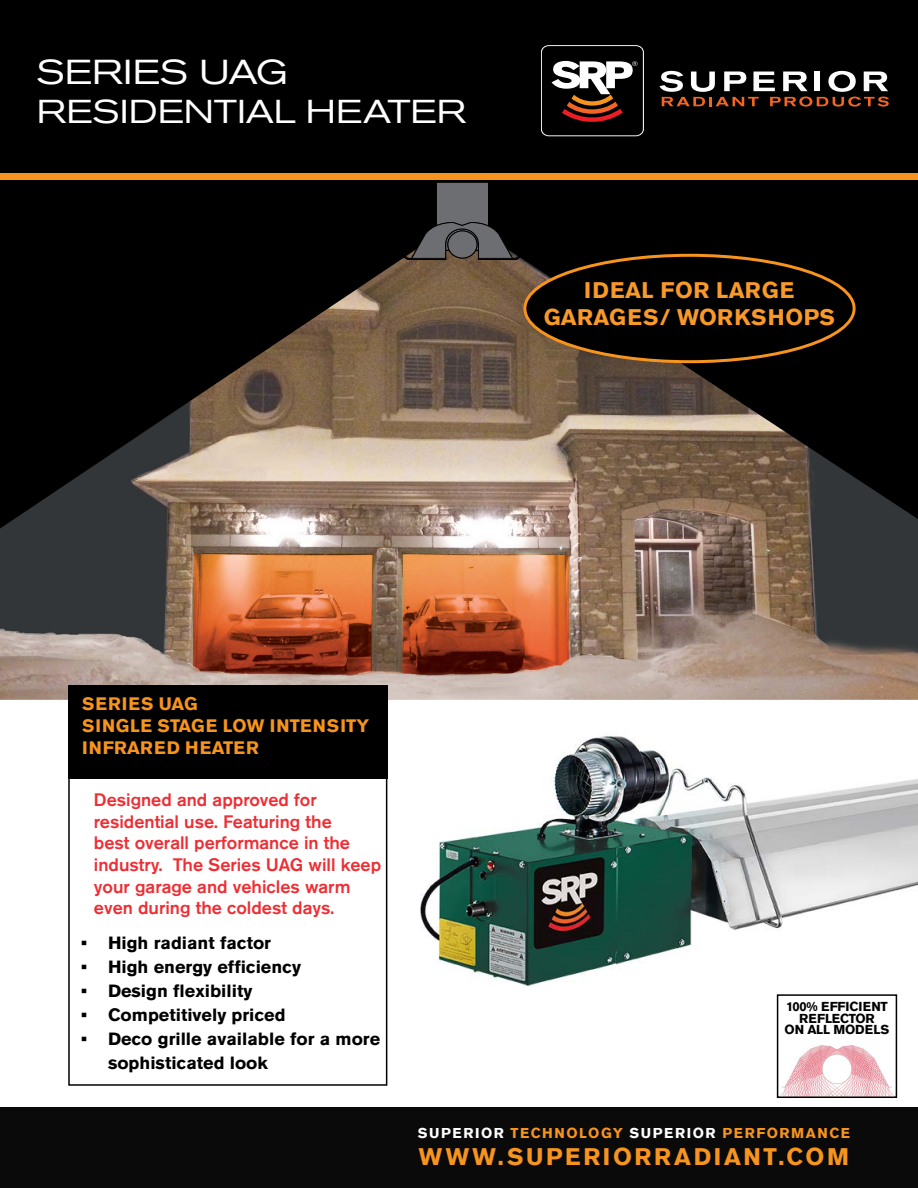
<style>
.page{position:relative;width:918px;height:1188px;background:#fff}
.page>*{position:absolute;margin:0;border:0;box-sizing:border-box;transform-origin:0 0}
.t1{font:expanded 34.5px "Akzidenz Grotesk Std";letter-spacing:.005em;color:#fff}
.t2{font:expanded 33px "Akzidenz Grotesk Std";color:#fff}
.t3{font:700 24px "Akzidenz Grotesk Std";letter-spacing:.105em;color:#f7941e}
.t4{font:700 22.5px/27px "Akzidenz Grotesk Std";letter-spacing:.015em;color:#f8992a;text-align:center}
.t5{font:500 18px/21.6px "Akzidenz Grotesk Std";color:#ee2e34}
.t6{font:700 18px/21.6px "Akzidenz Grotesk Std";letter-spacing:.045em;color:#f7941e}
.t7{font:700 17.7px/24px "Akzidenz Grotesk Std";color:#000}
.t8{font:700 14.25px "Akzidenz Grotesk Std";letter-spacing:.11em;color:#f7941e}
.t9{font:700 12.9px/11.6px "Akzidenz Grotesk Std";letter-spacing:-.02em;color:#000;text-align:center}
.s1{color:#fff}
</style>
<div class="page">
<div style="left:0;top:0;width:918px;height:665px;background:#000"></div>
<div style="left:0;top:1107px;width:918px;height:81px;background:#0a0a0b"></div>
<img style="left:420px;top:736px;width:498px;height:249px">
<img style="left:781px;top:1045px;width:112px;height:50px">
<div style="left:777px;top:994px;width:120px;height:104px;border:2px solid #000"></div>
<div style="left:0;top:174px;width:918px;height:6px;background:#f7941e"></div>
<img style="left:0;top:253px;width:918px;height:447px">
<div style="left:436px;top:182px;width:53px;height:68px;background:#6d6e71"></div>
<div style="left:436px;top:182px;width:53px;height:69px;border:1px solid #000"></div>
<svg style="left:403px;top:222px;width:118px;height:38px"></svg>
<div style="left:68px;top:777px;width:319px;height:309px;border:2px solid #000"></div>
<div style="left:68px;top:685px;width:319px;height:94px;background:#000"></div>
<div style="left:525px;top:255px;width:329px;height:107px;background:#000;border-radius:50%"></div>
<div style="left:523px;top:254px;width:333px;height:109px;border:3px solid #f7941e;border-radius:50%"></div>
<svg style="left:659px;top:71px;width:230px;height:36px"></svg>
<div style="left:541px;top:45px;width:103px;height:91px;border:1px solid #fff;border-radius:7px"></div>
<svg style="left:552px;top:61px;width:86px;height:61px"></svg>
<h1 class="t1" style="left:37px;top:52px;width:252px">SERIES UAG</h1>
<h2 class="t2" style="left:37px;top:92px;width:431px">RESIDENTIAL HEATER</h2>
<p class="t4" style="left:544px;top:277px;width:293px">IDEAL FOR LARGE<br>GARAGES/ WORKSHOPS</p>
<p class="t6" style="left:82px;top:693px;width:289px">SERIES UAG<br>SINGLE STAGE LOW INTENSITY<br>INFRARED HEATER</p>
<p class="t5" style="left:94px;top:789px;width:289px">Designed and approved for residential use. Featuring the<br>best overall performance in the industry. The Series UAG will keep your garage and vehicles warm even during the coldest days.</p>
<p class="t7" style="left:81px;top:931px;width:192px">• High radiant factor</p>
<p class="t7" style="left:81px;top:955px;width:222px">• High energy efficiency</p>
<p class="t7" style="left:81px;top:979px;width:173px">• Design flexibility</p>
<p class="t7" style="left:81px;top:1003px;width:206px">• Competitively priced</p>
<p class="t7" style="left:108px;top:1027px;width:274px;text-indent:-27px">• Deco grille available for a more sophisticated look</p>
<p class="t9" style="left:785px;top:1001px;width:106px">100% EFFICIENT<br>REFLECTOR<br>ON ALL MODELS</p>
<p class="t8" style="left:418px;top:1125px;width:434px"><span class="s1">SUPERIOR</span> TECHNOLOGY <span class="s1">SUPERIOR</span> PERFORMANCE</p>
<h3 class="t3" style="left:419px;top:1142px;width:432px">WWW.SUPERIORRADIANT.COM</h3>
</div>
